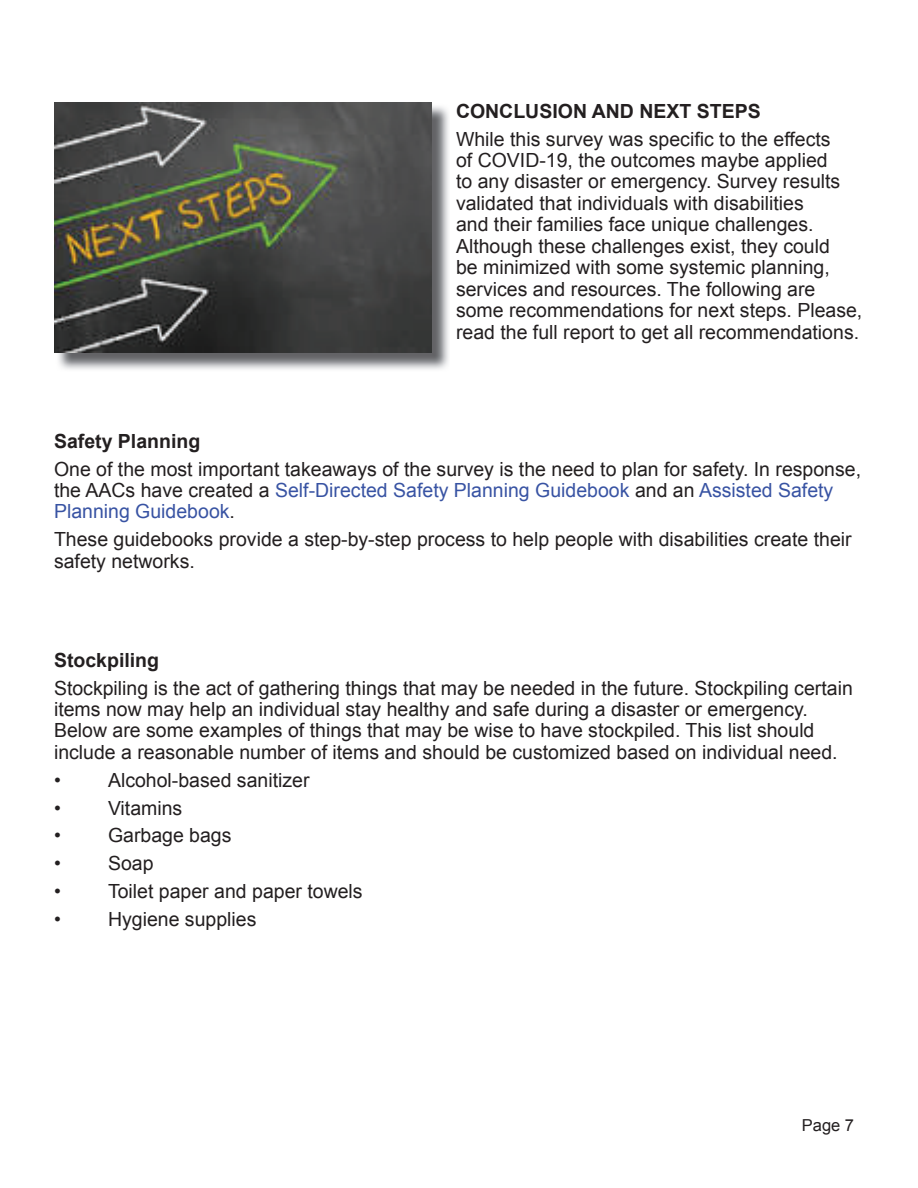
<style>
.page{position:relative;width:918px;height:1188px;background:#fff}
.page>*{position:absolute;margin:0;border:0;box-sizing:border-box;transform-origin:0 0}
.t1{font:19.5px/21.5px "Arial";color:#231f20}
.t2{font:19.5px/21.5px "Arial";color:#3853a3}
.t3{font:16.5px "Arial";color:#231f20}
.s1{font-weight:700}
.s2{color:#231f20}
</style>
<div class="page">
<img style="left:58px;top:104px;width:391px;height:266px">
<img style="left:54px;top:102px;width:377px;height:251px">
<p class="t1" style="left:456px;top:97px;width:376px;line-height:27.9px"><span class="s1">CONCLUSION AND NEXT STEPS<br></span>While this survey was specific to the effects</p>
<p class="t1" style="left:456px;top:150px;width:408px">of COVID-19, the outcomes maybe applied<br>to any disaster or emergency. Survey results validated that individuals with disabilities<br>and their families face unique challenges.<br>Although these challenges exist, they could<br>be minimized with some systemic planning, services and resources. The following are some recommendations for next steps. Please, read the full report to get all recommendations.</p>
<p class="t1" style="left:54px;top:427px;width:809px;line-height:27.9px"><span class="s1">Safety Planning<br></span>One of the most important takeaways of the survey is the need to plan for safety. In response,</p>
<p class="t2" style="left:54px;top:480px;width:781px"><span class="s2">the AACs have created a</span> Self-Directed Safety Planning Guidebook <span class="s2">and an</span> Assisted Safety<br>Planning Guidebook<span class="s2">.</span></p>
<p class="t1" style="left:54px;top:529px;width:799px">These guidebooks provide a step-by-step process to help people with disabilities create their safety networks.</p>
<p class="t1" style="left:54px;top:646px;width:800px;line-height:27.9px"><span class="s1">Stockpiling<br></span>Stockpiling is the act of gathering things that may be needed in the future. Stockpiling certain</p>
<p class="t1" style="left:54px;top:699px;width:785px">items now may help an individual stay healthy and safe during a disaster or emergency.<br>Below are some examples of things that may be wise to have stockpiled. This list should include a reasonable number of items and should be customized based on individual need.</p>
<p class="t1" style="left:54px;top:769px;width:8px">•</p>
<p class="t1" style="left:108px;top:769px;width:203px">Alcohol-based sanitizer</p>
<p class="t1" style="left:54px;top:797px;width:8px">•</p>
<p class="t1" style="left:108px;top:797px;width:76px">Vitamins</p>
<p class="t1" style="left:54px;top:825px;width:8px">•</p>
<p class="t1" style="left:108px;top:825px;width:125px">Garbage bags</p>
<p class="t1" style="left:54px;top:853px;width:8px">•</p>
<p class="t1" style="left:108px;top:853px;width:47px">Soap</p>
<p class="t1" style="left:54px;top:881px;width:8px">•</p>
<p class="t1" style="left:108px;top:881px;width:256px">Toilet paper and paper towels</p>
<p class="t1" style="left:54px;top:908px;width:8px">•</p>
<p class="t1" style="left:108px;top:908px;width:150px">Hygiene supplies</p>
<p class="t3" style="left:802px;top:1115px;width:54px">Page 7</p>
</div>
